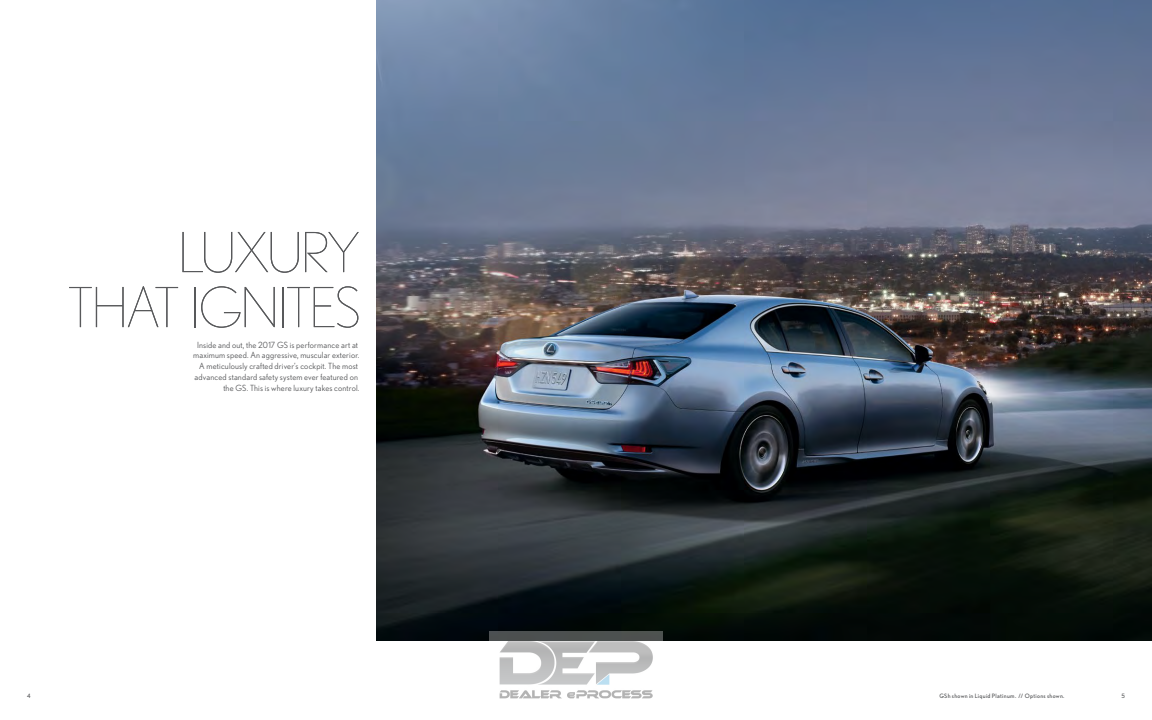
<style>
.page{position:relative;width:1152px;height:720px;background:#fff}
.page>*{position:absolute;margin:0;border:0;box-sizing:border-box;transform-origin:0 0}
._1b__Headlines-light{font:200 55px/55px "Nobel";letter-spacing:-.045em;color:#58595b;text-align:right}
._1d__Body_copy{font:8.5px/11px "Nobel";letter-spacing:.02em;color:#58595b;text-align:right}
._1e__Cutline{font:6px "Nobel";letter-spacing:.055em;color:#58595b}
</style>
<div class="page">
<img style="left:376px;top:0;width:776px;height:641px">
<img style="left:490px;top:631px;width:172px;height:68px">
<p class="_1b__Headlines-light" style="left:68px;top:225px;width:295px">LUXURY<br>THAT IGNITES</p>
<p class="_1d__Body_copy" style="left:193px;top:339px;width:168px">Inside and out, the 2017 GS is performance art at maximum speed. An aggressive, muscular exterior.<br>A meticulously crafted driver’s cockpit. The most advanced standard safety system ever featured on the GS. This is where luxury takes control.</p>
<p class="_1e__Cutline" style="left:27px;top:692px;width:5px">4</p>
<p class="_1e__Cutline" style="left:939px;top:692px;width:127px">GSh shown in Liquid Platinum. // Options shown.</p>
<p class="_1e__Cutline" style="left:1122px;top:692px;width:5px">5</p>
</div>
